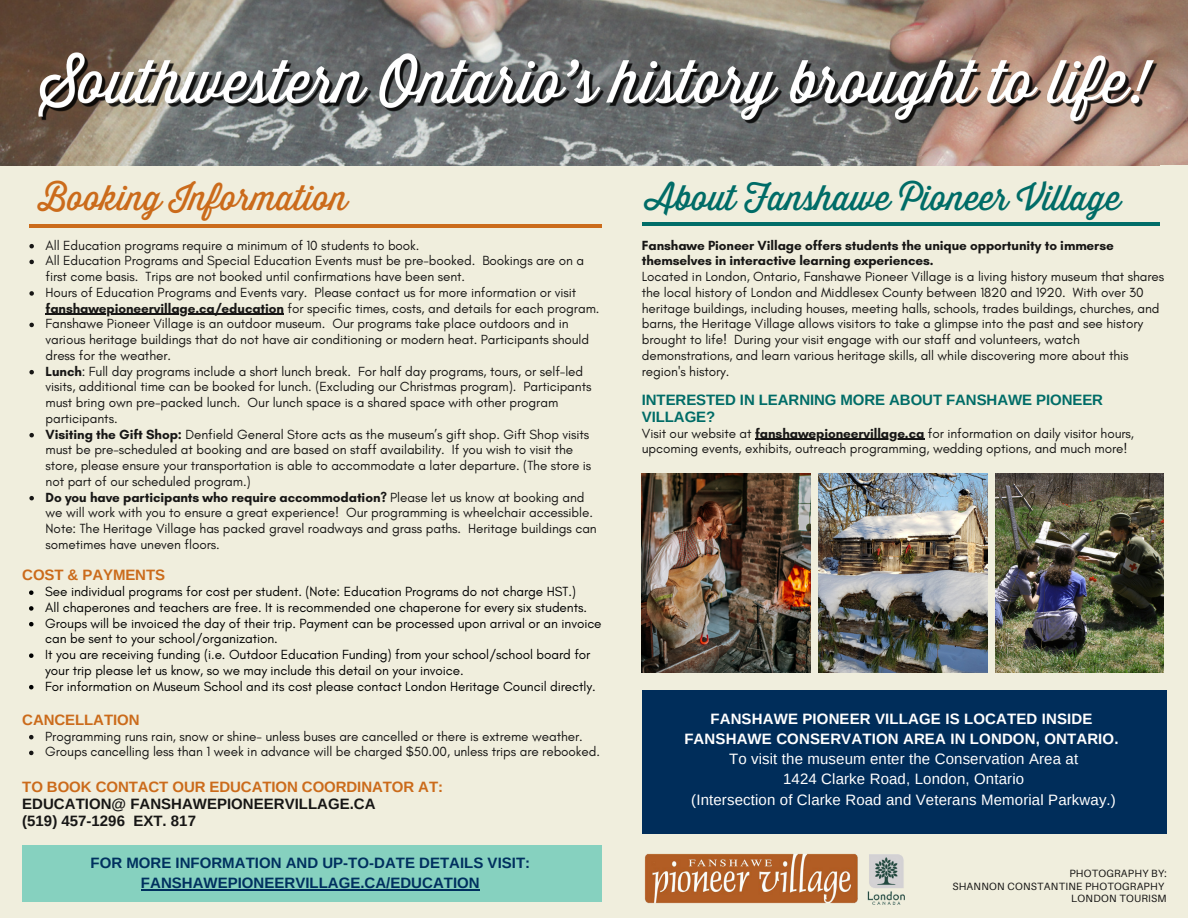
<style>
.page{position:relative;width:1188px;height:918px;background:#f0eedd}
.page>*{position:absolute;margin:0;border:0;box-sizing:border-box;transform-origin:0 0}
.t1{font:34.5px "Thirsty Script";color:#006c67}
.t2{font:34.5px "Thirsty Script";color:#cb6b1b}
.t3{font:15px "Arimo";letter-spacing:.01em;color:#fff}
.t4{font:700 15px "Arimo";color:#00305f}
.t5{font:700 15px "Arimo";letter-spacing:.01em;color:#fff}
.t6{font:700 15px "Arimo";letter-spacing:-.005em;color:#cb6b1b}
.t7{font:700 15px "Arimo";color:#171615}
.t8{font:700 15px/16.8px "Arimo";letter-spacing:-.005em;color:#006c67}
.t9{font:13.5px/15.8px "Glacial Indifference";letter-spacing:-.005em;color:#171615}
.t10{font:13.5px/15.8px "Glacial Indifference";letter-spacing:-.005em;color:#000}
.t11{font:700 13.5px/15.8px "Glacial Indifference";letter-spacing:-.005em;color:#171615}
.t12{font:10.5px "Aileron";letter-spacing:.025em;color:#171615}
.s1{font-weight:700}
</style>
<div class="page">
<img style="left:642px;top:474px;width:169px;height:199px">
<img style="left:818px;top:474px;width:169px;height:199px">
<img style="left:995px;top:474px;width:169px;height:199px">
<img style="left:869px;top:855px;width:35px;height:49px">
<img style="left:644px;top:853px;width:225px;height:51px">
<hr style="left:29px;top:224px;width:573px;height:4px;background:#cb6b1b">
<div style="left:642px;top:690px;width:525px;height:143px;background:#002d5a"></div>
<hr style="left:642px;top:222px;width:546px;height:4px;background:#006d68">
<div style="left:23px;top:846px;width:579px;height:56px;background:#86d1bf"></div>
<svg style="left:29px;top:244px;width:5px;height:4px"></svg>
<svg style="left:29px;top:260px;width:5px;height:4px"></svg>
<svg style="left:29px;top:291px;width:5px;height:5px"></svg>
<hr style="left:46px;top:314px;width:238px;height:1px;background:#171615">
<svg style="left:29px;top:323px;width:5px;height:4px"></svg>
<svg style="left:29px;top:370px;width:5px;height:4px"></svg>
<svg style="left:29px;top:433px;width:5px;height:4px"></svg>
<svg style="left:29px;top:496px;width:5px;height:4px"></svg>
<hr style="left:755px;top:439px;width:169px;height:1px;background:#171615">
<svg style="left:29px;top:735px;width:5px;height:4px"></svg>
<svg style="left:29px;top:751px;width:5px;height:4px"></svg>
<svg style="left:29px;top:590px;width:5px;height:5px"></svg>
<svg style="left:29px;top:606px;width:5px;height:5px"></svg>
<svg style="left:29px;top:622px;width:5px;height:4px"></svg>
<svg style="left:29px;top:653px;width:5px;height:5px"></svg>
<svg style="left:29px;top:685px;width:5px;height:4px"></svg>
<img style="left:0;top:0;width:1187px;height:165px">
<img style="left:37px;top:49px;width:1123px;height:78px">
<hr style="left:141px;top:889px;width:339px;height:2px;background:#00305f">
<div style="left:1160px;top:165px;width:28px;height:85px;background:#f0eedd"></div>
<p class="t2" style="left:39px;top:178px;width:311px">Booking Information</p>
<p class="t9" style="left:46px;top:237px;width:375px">All Education programs require a minimum of 10 students to book.</p>
<p class="t9" style="left:46px;top:253px;width:540px">All Education Programs and Special Education Events must be pre-booked. Bookings are on a first come basis. Trips are not booked until confirmations have been sent.</p>
<p class="t9" style="left:46px;top:284px;width:555px">Hours of Education Programs and Events vary. Please contact us for more information or visit <span class="s1">fanshawepioneervillage.ca/education</span> for specific times, costs, and details for each program.</p>
<p class="t9" style="left:46px;top:316px;width:545px">Fanshawe Pioneer Village is an outdoor museum. Our programs take place outdoors and in various heritage buildings that do not have air conditioning or modern heat. Participants should dress for the weather.</p>
<p class="t9" style="left:46px;top:363px;width:547px"><span class="s1">Lunch</span>: Full day programs include a short lunch break. For half day programs, tours, or self-led visits, additional time can be booked for lunch. (Excluding our Christmas program). Participants must bring own pre-packed lunch. Our lunch space is a shared space with other program participants.</p>
<p class="t9" style="left:46px;top:426px;width:547px"><span class="s1">Visiting the Gift Shop:</span> Denfield General Store acts as the museum’s gift shop. Gift Shop visits must be pre-scheduled at booking and are based on staff availability. If you wish to visit the store, please ensure your transportation is able to accommodate a later departure. (The store is not part of our scheduled program.)</p>
<p class="t9" style="left:46px;top:489px;width:553px"><span class="s1">Do you have participants who require accommodation?</span> Please let us know at booking and we will work with you to ensure a great experience! Our programming is wheelchair accessible.<br>Note: The Heritage Village has packed gravel roadways and grass paths. Heritage buildings can sometimes have uneven floors.</p>
<p class="t6" style="left:22px;top:567px;width:144px">COST &amp; PAYMENTS</p>
<p class="t10" style="left:45px;top:583px;width:532px">See individual programs for cost per student. (Note: Education Programs do not charge HST.)</p>
<p class="t10" style="left:45px;top:599px;width:543px">All chaperones and teachers are free. It is recommended one chaperone for every six students.</p>
<p class="t10" style="left:45px;top:615px;width:558px">Groups will be invoiced the day of their trip. Payment can be processed upon arrival or an invoice can be sent to your school/organization.</p>
<p class="t10" style="left:45px;top:646px;width:547px">It you are receiving funding (i.e. Outdoor Education Funding) from your school/school board for your trip please let us know, so we may include this detail on your invoice.</p>
<p class="t10" style="left:45px;top:678px;width:552px">For information on Museum School and its cost please contact London Heritage Council directly.</p>
<p class="t6" style="left:22px;top:711px;width:119px">CANCELLATION</p>
<p class="t9" style="left:45px;top:728px;width:539px">Programming runs rain, snow or shine- unless buses are cancelled or there is extreme weather.</p>
<p class="t9" style="left:45px;top:744px;width:556px">Groups cancelling less than 1 week in advance will be charged $50.00, unless trips are rebooked.</p>
<p class="t6" style="left:22px;top:778px;width:422px">TO BOOK CONTACT OUR EDUCATION COORDINATOR AT:</p>
<p class="t7" style="left:22px;top:795px;width:355px">EDUCATION@ FANSHAWEPIONEERVILLAGE.CA</p>
<p class="t7" style="left:22px;top:812px;width:175px">(519) 457-1296 EXT. 817</p>
<p class="t4" style="left:91px;top:854px;width:441px">FOR MORE INFORMATION AND UP-TO-DATE DETAILS VISIT:</p>
<p class="t4" style="left:141px;top:875px;width:340px">FANSHAWEPIONEERVILLAGE.CA/EDUCATION</p>
<p class="t1" style="left:646px;top:178px;width:476px">About Fanshawe Pioneer Village</p>
<p class="t11" style="left:642px;top:237px;width:473px">Fanshawe Pioneer Village offers students the unique opportunity to immerse themselves in interactive learning experiences.</p>
<p class="t9" style="left:642px;top:268px;width:524px">Located in London, Ontario, Fanshawe Pioneer Village is a living history museum that shares the local history of London and Middlesex County between 1820 and 1920. With over 30 heritage buildings, including houses, meeting halls, schools, trades buildings, churches, and barns, the Heritage Village allows visitors to take a glimpse into the past and see history brought to life! During your visit engage with our staff and volunteers, watch demonstrations, and learn various heritage skills, all while discovering more about this region's history.</p>
<p class="t8" style="left:642px;top:391px;width:463px">INTERESTED IN LEARNING MORE ABOUT FANSHAWE PIONEER<br>VILLAGE?</p>
<p class="t9" style="left:642px;top:425px;width:494px">Visit our website at <span class="s1">fanshawepioneervillage.ca</span> for information on daily visitor hours, upcoming events, exhibits, outreach programming, wedding options, and much more!</p>
<p class="t5" style="left:710px;top:710px;width:384px">FANSHAWE PIONEER VILLAGE IS LOCATED INSIDE</p>
<p class="t5" style="left:684px;top:730px;width:436px">FANSHAWE CONSERVATION AREA IN LONDON, ONTARIO.</p>
<p class="t3" style="left:729px;top:751px;width:351px">To visit the museum enter the Conservation Area at</p>
<p class="t3" style="left:783px;top:771px;width:243px">1424 Clarke Road, London, Ontario</p>
<p class="t3" style="left:691px;top:791px;width:426px">(Intersection of Clarke Road and Veterans Memorial Parkway.)</p>
<p class="t12" style="left:1069px;top:867px;width:99px">PHOTOGRAPHY BY:</p>
<p class="t12" style="left:952px;top:879px;width:213px">SHANNON CONSTANTINE PHOTOGRAPHY</p>
<p class="t12" style="left:1071px;top:892px;width:97px">LONDON TOURISM</p>
</div>
